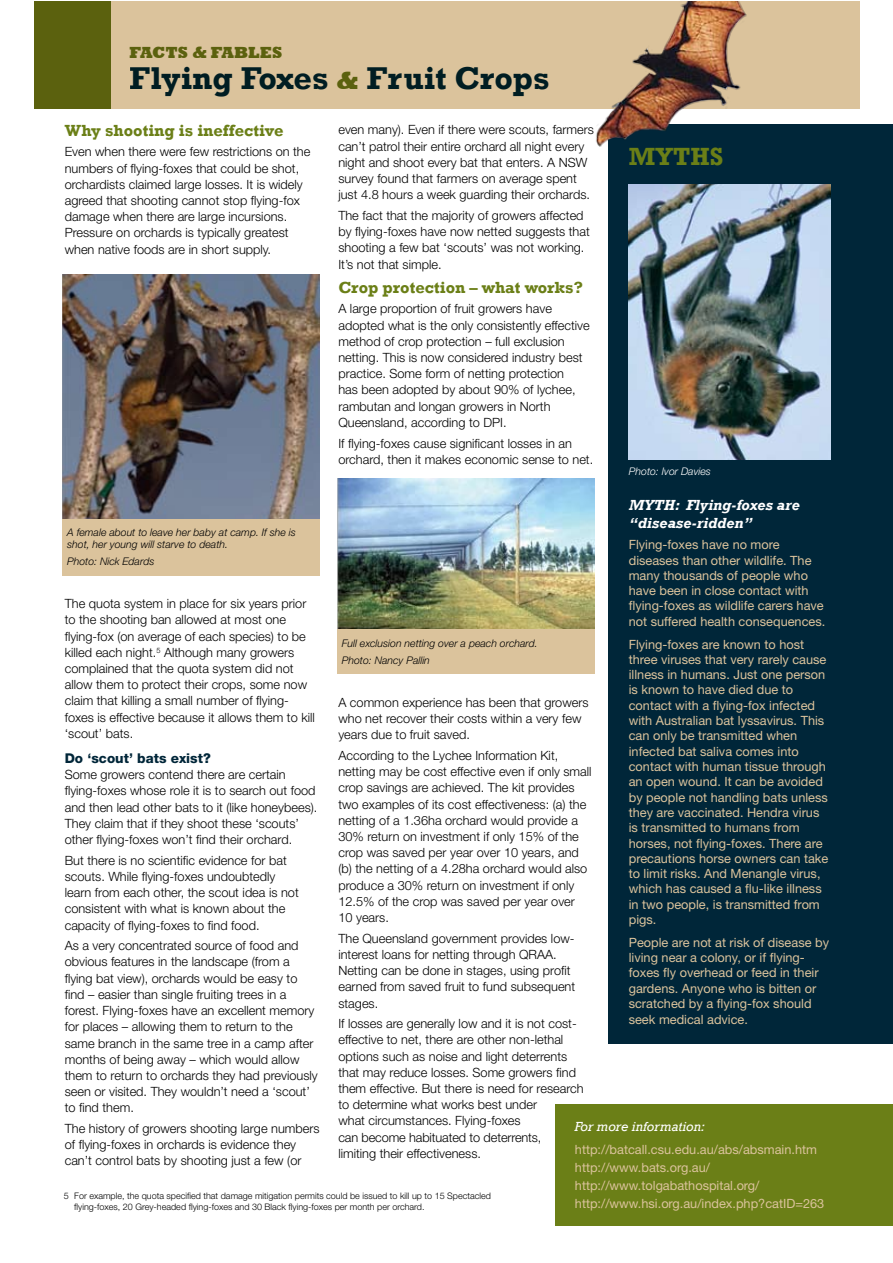
<style>
.page{position:relative;width:893px;height:1263px;background:#fff}
.page>*{position:absolute;margin:0;border:0;box-sizing:border-box;transform-origin:0 0}
.t1{font:700 32.4px "Rockwell";color:#002639}
.t2{font:700 25.5px "Rockwell";color:#6b7f17}
.t3{font:700 16.5px "Rockwell";color:#6b7f17}
.t4{font:800 16.5px "Rockwell";color:#6b7f17}
.t5{font:italic 700 15px/18px "Rockwell";color:#fff}
.t6{font:800 13.5px "Helvetica Neue";color:#002639}
.t7{font:italic 13.5px "Rockwell";color:#fff}
.t8{font:300 12.75px/16.2px "Helvetica Neue";color:#000}
.t9{font:12.75px/15.3px "Helvetica Neue";color:#dbc39c}
.t10{font:italic 300 10.5px/12.6px "Helvetica Neue";color:#000}
.t11{font:italic 300 10.5px "Helvetica Neue";color:#fff}
.t12{font:300 9px/10.8px "Helvetica Neue";color:#000}
.s1{font-weight:800;font-size:25.05px;color:#6b7f17}
</style>
<div class="page">
<div style="left:608px;top:125px;width:284px;height:919px;background:#002639"></div>
<div style="left:34px;top:1px;width:826px;height:107px;background:#dbc39c"></div>
<div style="left:34px;top:1px;width:77px;height:107px;background:#5b610e"></div>
<img style="left:63px;top:274px;width:256px;height:245px">
<div style="left:62px;top:519px;width:257px;height:57px;background:#dbc39c"></div>
<img style="left:337px;top:479px;width:257px;height:150px">
<div style="left:337px;top:629px;width:257px;height:45px;background:#dbc39c"></div>
<img style="left:629px;top:184px;width:201px;height:275px">
<img style="left:572px;top:1px;width:191px;height:146px">
<div style="left:556px;top:1104px;width:336px;height:122px;background:#6b7f17"></div>
<p class="t4" style="left:129px;top:42px;width:155px">FACTS &amp; FABLES</p>
<h1 class="t1" style="left:130px;top:59px;width:421px">Flying Foxes <span class="s1">&amp;</span> Fruit Crops</h1>
<p class="t3" style="left:65px;top:120px;width:220px">Why shooting is ineffective</p>
<p class="t8" style="left:65px;top:143px;width:247px">Even when there were few restrictions on the numbers of flying-foxes that could be shot, orchardists claimed large losses. It is widely agreed that shooting cannot stop flying-fox damage when there are large incursions.<br>Pressure on orchards is typically greatest when native foods are in short supply.</p>
<p class="t8" style="left:338px;top:121px;width:257px">even many). Even if there were scouts, farmers can’t patrol their entire orchard all night every night and shoot every bat that enters. A NSW survey found that farmers on average spent just 4.8 hours a week guarding their orchards.</p>
<p class="t8" style="left:338px;top:207px;width:253px">The fact that the majority of growers affected by flying-foxes have now netted suggests that shooting a few bat ‘scouts’ was not working.<br>It’s not that simple.</p>
<p class="t3" style="left:338px;top:277px;width:246px">Crop protection – what works?</p>
<p class="t8" style="left:338px;top:300px;width:253px">A large proportion of fruit growers have adopted what is the only consistently effective method of crop protection – full exclusion netting. This is now considered industry best practice. Some form of netting protection<br>has been adopted by about 90% of lychee, rambutan and longan growers in North Queensland, according to DPI.</p>
<p class="t8" style="left:338px;top:435px;width:256px">If flying-foxes cause significant losses in an orchard, then it makes economic sense to net.</p>
<h2 class="t2" style="left:629px;top:141px;width:96px">MYTHS</h2>
<p class="t11" style="left:629px;top:465px;width:84px">Photo: Ivor Davies</p>
<p class="t5" style="left:629px;top:496px;width:172px">MYTH: Flying-foxes are “disease-ridden”</p>
<p class="t9" style="left:629px;top:537px;width:198px">Flying-foxes have no more diseases than other wildlife. The many thousands of people who have been in close contact with flying-foxes as wildlife carers have not suffered health consequences.</p>
<p class="t9" style="left:629px;top:636px;width:201px">Flying-foxes are known to host three viruses that very rarely cause illness in humans. Just one person is known to have died due to contact with a flying-fox infected with Australian bat lyssavirus. This can only be transmitted when infected bat saliva comes into contact with human tissue through an open wound. It can be avoided by people not handling bats unless they are vaccinated. Hendra virus is transmitted to humans from horses, not flying-foxes. There are precautions horse owners can take to limit risks. And Menangle virus, which has caused a flu-like illness in two people, is transmitted from pigs.</p>
<p class="t9" style="left:629px;top:934px;width:202px">People are not at risk of disease by living near a colony, or if flying&shy;foxes fly overhead or feed in their gardens. Anyone who is bitten or scratched by a flying-fox should seek medical advice.</p>
<p class="t10" style="left:67px;top:525px;width:230px">A female about to leave her baby at camp. If she is shot, her young will starve to death.</p>
<p class="t10" style="left:67px;top:555px;width:89px">Photo: Nick Edards</p>
<p class="t8" style="left:65px;top:595px;width:252px">The quota system in place for six years prior to the shooting ban allowed at most one flying-fox (on average of each species) to be killed each night.<sup>5</sup> Although many growers complained that the quota system did not allow them to protect their crops, some now claim that killing a small number of flying&shy;foxes is effective because it allows them to kill ‘scout’ bats.</p>
<p class="t6" style="left:65px;top:750px;width:148px">Do ‘scout’ bats exist?</p>
<p class="t8" style="left:65px;top:766px;width:254px">Some growers contend there are certain flying-foxes whose role it is to search out food and then lead other bats to it (like honeybees).<br>They claim that if they shoot these ‘scouts’ other flying-foxes won’t find their orchard.</p>
<p class="t8" style="left:65px;top:852px;width:236px">But there is no scientific evidence for bat scouts. While flying-foxes undoubtedly learn from each other, the scout idea is not consistent with what is known about the capacity of flying-foxes to find food.</p>
<p class="t8" style="left:65px;top:937px;width:254px">As a very concentrated source of food and obvious features in the landscape (from a flying bat view), orchards would be easy to find – easier than single fruiting trees in a forest. Flying-foxes have an excellent memory for places – allowing them to return to the same branch in the same tree in a camp after months of being away – which would allow them to return to orchards they had previously seen or visited. They wouldn’t need a ‘scout’ to find them.</p>
<p class="t8" style="left:65px;top:1120px;width:256px">The history of growers shooting large numbers of flying-foxes in orchards is evidence they can’t control bats by shooting just a few (or</p>
<p class="t10" style="left:342px;top:635px;width:198px;line-height:17.1px">Full exclusion netting over a peach orchard.<br>Photo: Nancy Pallin</p>
<p class="t8" style="left:338px;top:694px;width:252px">A common experience has been that growers who net recover their costs within a very few years due to fruit saved.</p>
<p class="t8" style="left:338px;top:747px;width:255px">According to the Lychee Information Kit, netting may be cost effective even if only small crop savings are achieved. The kit provides two examples of its cost effectiveness: (a) the netting of a 1.36ha orchard would provide a 30% return on investment if only 15% of the crop was saved per year over 10 years, and (b) the netting of a 4.28ha orchard would also produce a 30% return on investment if only 12.5% of the crop was saved per year over 10 years.</p>
<p class="t8" style="left:338px;top:930px;width:238px">The Queensland government provides low&shy;interest loans for netting through QRAA.<br>Netting can be done in stages, using profit earned from saved fruit to fund subsequent stages.</p>
<p class="t8" style="left:338px;top:1015px;width:247px">If losses are generally low and it is not cost&shy;effective to net, there are other non-lethal options such as noise and light deterrents that may reduce losses. Some growers find them effective. But there is need for research to determine what works best under<br>what circumstances. Flying-foxes<br>can become habituated to deterrents,<br>limiting their effectiveness.</p>
<p class="t7" style="left:575px;top:1118px;width:132px">For more information:</p>
<p class="t9" style="left:575px;top:1140px;width:251px;line-height:18px">http://batcall.csu.edu.au/abs/absmain.htm http://www.bats.org.au/ http://www.tolgabathospital.org/ http://www.hsi.org.au/index.php?catID=263</p>
<p class="t12" style="left:74px;top:1190px;width:418px;text-indent:-11px">5 For example, the quota specified that damage mitigation permits could be issued to kill up to 15 Spectacled flying-foxes, 20 Grey-headed flying-foxes and 30 Black flying-foxes per month per orchard.</p>
</div>
